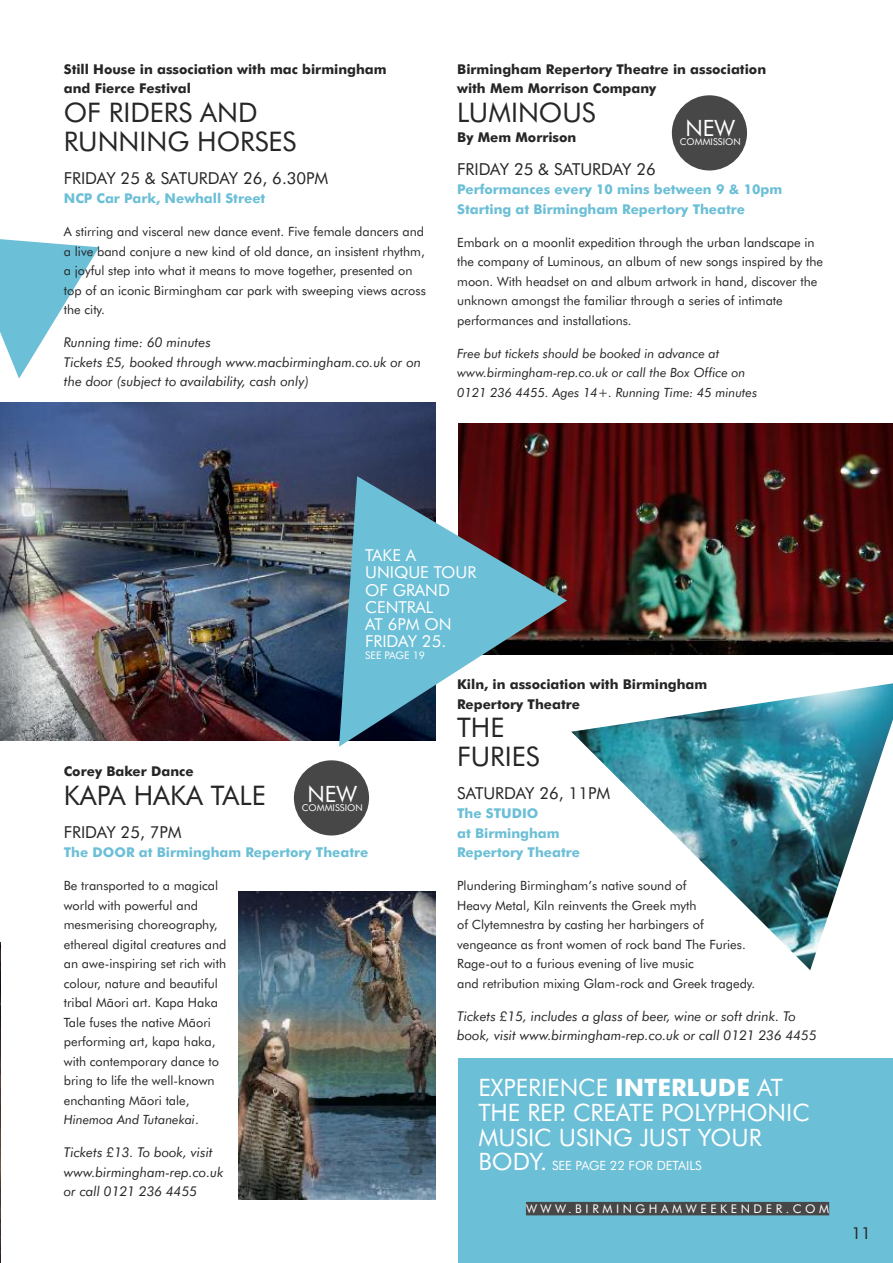
<style>
.page{position:relative;width:893px;height:1263px;background:#fff}
.page>*{position:absolute;margin:0;border:0;box-sizing:border-box;transform-origin:0 0}
.t1{font:27px/28.5px "Futura BT";color:#272627}
.t2{font:24px/24.8px "Futura BT";color:#fff}
.t3{font:22.5px "Futura BT";color:#fff}
.t4{font:16.5px "Futura BT";color:#272627}
.t5{font:16.5px/17.2px "Futura BT";color:#fff}
.t6{font:italic 13.5px/19.5px "Futura BT";color:#272627}
.t7{font:700 13.5px/19.5px "Futura BT";color:#272627}
.t8{font:700 13.5px/19.5px "Futura BT";color:#6bbfd6}
.t9{font:12.75px/19.5px "Futura BT";color:#272627}
.t10{font:italic 12.75px/19.5px "Futura BT";color:#272627}
.t11{font:12.75px "Futura BT";color:#fff}
.t12{font:12px "Futura BT";letter-spacing:.3em;color:#fff}
.t13{font:10.5px "Futura BT";color:#fff}
.t14{font:9.45px "Futura BT";color:#fff}
.s1{font-style:italic}
.s2{font-weight:700}
.s3{font-size:24px}
</style>
<div class="page">
<div style="left:458px;top:1058px;width:435px;height:205px;background:#6bbfd6"></div>
<img style="left:0;top:942px;width:1px;height:321px">
<svg style="left:0;top:239px;width:99px;height:140px"></svg>
<img style="left:0;top:402px;width:435px;height:339px">
<img style="left:458px;top:423px;width:435px;height:232px">
<img style="left:238px;top:892px;width:198px;height:307px">
<svg style="left:339px;top:476px;width:228px;height:271px;fill:#6bbfd6"></svg>
<div style="left:526px;top:1202px;width:303px;height:13px;background:#484747"></div>
<img style="left:571px;top:683px;width:322px;height:287px">
<div style="left:294px;top:760px;width:75px;height:75px;background:#484747;border-radius:50%"></div>
<div style="left:672px;top:95px;width:75px;height:75px;background:#484747;border-radius:50%"></div>
<p class="t7" style="left:64px;top:61px;width:324px">Still House in association with mac birmingham and Fierce Festival</p>
<h1 class="t1" style="left:64px;top:100px;width:234px">OF RIDERS AND<br>RUNNING HORSES</h1>
<p class="t4" style="left:64px;top:171px;width:266px">FRIDAY 25 &amp; SATURDAY 26, 6.30PM</p>
<p class="t8" style="left:64px;top:190px;width:203px">NCP Car Park, Newhall Street</p>
<p class="t9" style="left:64px;top:223px;width:364px">A stirring and visceral new dance event. Five female dancers and a live band conjure a new kind of old dance, an insistent rhythm, a joyful step into what it means to move together, presented on top of an iconic Birmingham car park with sweeping views across the city.</p>
<p class="t6" style="left:64px;top:334px;width:359px">Running time: 60 minutes<br>Tickets £5, booked through www.macbirmingham.co.uk or on the door (subject to availability, cash only)</p>
<p class="t7" style="left:457px;top:61px;width:310px">Birmingham Repertory Theatre in association with Mem Morrison Company</p>
<h1 class="t1" style="left:457px;top:100px;width:140px">LUMINOUS</h1>
<p class="t7" style="left:457px;top:128px;width:121px">By Mem Morrison</p>
<p class="t4" style="left:457px;top:162px;width:200px">FRIDAY 25 &amp; SATURDAY 26</p>
<p class="t8" style="left:457px;top:181px;width:327px">Performances every 10 mins between 9 &amp; 10pm<br>Starting at Birmingham Repertory Theatre</p>
<p class="t9" style="left:457px;top:233px;width:367px">Embark on a moonlit expedition through the urban landscape in the company of Luminous, an album of new songs inspired by the moon. With headset on and album artwork in hand, discover the unknown amongst the familiar through a series of intimate performances and installations.</p>
<p class="t10" style="left:457px;top:344px;width:302px">Free but tickets should be booked in advance at www.birmingham-rep.co.uk or call the Box Office on<br>0121 236 4455. Ages 14+. Running Time: 45 minutes</p>
<h3 class="t3" style="left:685px;top:119px;width:51px">NEW</h3>
<p class="t14" style="left:680px;top:138px;width:63px">COMMISSION</p>
<p class="t5" style="left:365px;top:548px;width:113px">TAKE A<br>UNIQUE TOUR<br>OF GRAND<br>CENTRAL<br>AT 6PM ON<br>FRIDAY 25.</p>
<p class="t13" style="left:365px;top:651px;width:61px">SEE PAGE 19</p>
<p class="t7" style="left:64px;top:763px;width:131px">Corey Baker Dance</p>
<h1 class="t1" style="left:64px;top:783px;width:203px">KAPA HAKA TALE</h1>
<p class="t4" style="left:64px;top:825px;width:119px">FRIDAY 25, 7PM</p>
<p class="t8" style="left:64px;top:844px;width:306px">The DOOR at Birmingham Repertory Theatre</p>
<p class="t9" style="left:64px;top:877px;width:164px">Be transported to a magical world with powerful and mesmerising choreography, ethereal digital creatures and an awe-inspiring set rich with colour, nature and beautiful tribal Mãori art. Kapa Haka<br>Tale fuses the native Mãori performing art, kapa haka, with contemporary dance to bring to life the well-known enchanting Mãori tale,<br><span class="s1">Hinemoa And Tutanekai</span>.</p>
<p class="t6" style="left:64px;top:1144px;width:161px">Tickets £13. To book, visit www.birmingham-rep.co.uk or call 0121 236 4455</p>
<h3 class="t3" style="left:307px;top:784px;width:51px">NEW</h3>
<p class="t14" style="left:302px;top:803px;width:63px">COMMISSION</p>
<p class="t7" style="left:457px;top:676px;width:252px">Kiln, in association with Birmingham<br>Repertory Theatre</p>
<h1 class="t1" style="left:457px;top:715px;width:84px">THE<br>FURIES</h1>
<p class="t4" style="left:457px;top:786px;width:155px">SATURDAY 26, 11PM</p>
<p class="t8" style="left:457px;top:805px;width:124px">The STUDIO<br>at Birmingham<br>Repertory Theatre</p>
<p class="t9" style="left:457px;top:877px;width:299px">Plundering Birmingham’s native sound of<br>Heavy Metal, Kiln reinvents the Greek myth<br>of Clytemnestra by casting her harbingers of vengeance as front women of rock band The Furies.<br>Rage-out to a furious evening of live music<br>and retribution mixing Glam-rock and Greek tragedy.</p>
<p class="t6" style="left:457px;top:1007px;width:361px">Tickets £15, includes a glass of beer, wine or soft drink. To book, visit www.birmingham-rep.co.uk or call 0121 236 4455</p>
<h2 class="t2" style="left:478px;top:1077px;width:333px">EXPERIENCE <span class="s2">INTERLUDE</span> AT<br>THE REP. CREATE POLYPHONIC<br>MUSIC USING JUST YOUR</h2>
<p class="t11" style="left:478px;top:1161px;width:225px"><span class="s3">BODY.</span> SEE PAGE 22 FOR DETAILS</p>
<p class="t12" style="left:526px;top:1203px;width:305px">WWW.BIRMINGHAMWEEKENDER.COM</p>
<p class="t4" style="left:851px;top:1226px;width:21px">11</p>
</div>
